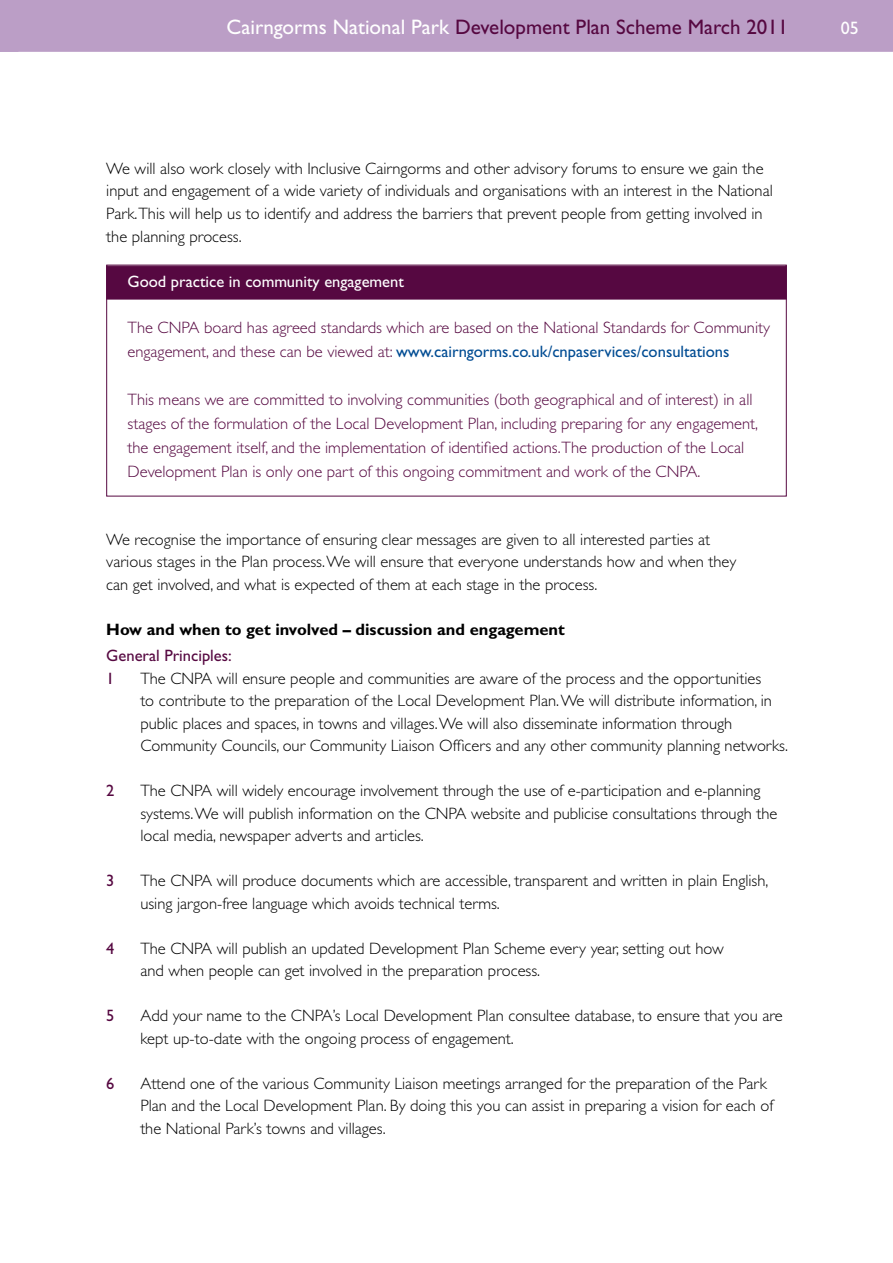
<style>
.page{position:relative;width:893px;height:1263px;background:#fff}
.page>*{position:absolute;margin:0;border:0;box-sizing:border-box;transform-origin:0 0}
.t1{font:21px "Gill Sans";color:#560841}
.t2{font:18px "Gill Sans";color:#fff}
.t3{font:300 16.5px/22.5px "Gill Sans";color:#000}
.t4{font:300 16.5px/24px "Gill Sans";color:#560841}
.t5{font:700 16.5px "Gill Sans";color:#000}
.t6{font:16.5px "Gill Sans";color:#fff}
.t7{font:16.5px/22.5px "Gill Sans";color:#560841}
.s1{color:#fff}
.s2{font-weight:400;color:#004c93}
</style>
<div class="page">
<div style="left:18px;top:0;width:875px;height:52px;background:#bb9ec6"></div>
<svg style="left:0;top:0;width:18px;height:52px"></svg>
<div style="left:106px;top:266px;width:681px;height:33px;background:#560841;border:1px solid #560841"></div>
<p class="t1" style="left:227px;top:15px;width:563px"><span class="s1">Cairngorms National Park</span> Development Plan Scheme March 2011</p>
<p class="t2" style="left:841px;top:17px;width:19px">05</p>
<p class="t3" style="left:106px;top:157px;width:668px">We will also work closely with Inclusive Cairngorms and other advisory forums to ensure we gain the input and engagement of a wide variety of individuals and organisations with an interest in the National Park.This will help us to identify and address the barriers that prevent people from getting involved in the planning process.</p>
<p class="t6" style="left:128px;top:271px;width:278px">Good practice in community engagement</p>
<p class="t4" style="left:128px;top:316px;width:644px">The CNPA board has agreed standards which are based on the National Standards for Community engagement, and these can be viewed at: <span class="s2">www.cairngorms.co.uk/cnpaservices/consultations</span></p>
<p class="t4" style="left:128px;top:388px;width:632px">This means we are committed to involving communities (both geographical and of interest) in all stages of the formulation of the Local Development Plan, including preparing for any engagement, the engagement itself, and the implementation of identified actions.The production of the Local Development Plan is only one part of this ongoing commitment and work of the CNPA.</p>
<p class="t3" style="left:106px;top:528px;width:631px">We recognise the importance of ensuring clear messages are given to all interested parties at various stages in the Plan process. We will ensure that everyone understands how and when they can get involved, and what is expected of them at each stage in the process.</p>
<p class="t5" style="left:106px;top:619px;width:460px">How and when to get involved – discussion and engagement</p>
<p class="t7" style="left:106px;top:645px;width:127px">General Principles:<br>1</p>
<p class="t3" style="left:140px;top:667px;width:649px">The CNPA will ensure people and communities are aware of the process and the opportunities<br>to contribute to the preparation of the Local Development Plan. We will distribute information, in public places and spaces, in towns and villages. We will also disseminate information through Community Councils, our Community Liaison Officers and any other community planning networks.</p>
<p class="t7" style="left:106px;top:780px;width:10px">2</p>
<p class="t3" style="left:140px;top:780px;width:639px">The CNPA will widely encourage involvement through the use of e-participation and e-planning systems. We will publish information on the CNPA website and publicise consultations through the local media, newspaper adverts and articles.</p>
<p class="t7" style="left:106px;top:870px;width:10px">3</p>
<p class="t3" style="left:140px;top:870px;width:630px">The CNPA will produce documents which are accessible, transparent and written in plain English, using jargon-free language which avoids technical terms.</p>
<p class="t7" style="left:106px;top:937px;width:10px">4</p>
<p class="t3" style="left:140px;top:937px;width:585px">The CNPA will publish an updated Development Plan Scheme every year, setting out how and when people can get involved in the preparation process.</p>
<p class="t7" style="left:106px;top:1005px;width:10px">5</p>
<p class="t3" style="left:140px;top:1005px;width:644px">Add your name to the CNPA’s Local Development Plan consultee database, to ensure that you are kept up-to-date with the ongoing process of engagement.</p>
<p class="t7" style="left:106px;top:1072px;width:10px">6</p>
<p class="t3" style="left:140px;top:1072px;width:634px">Attend one of the various Community Liaison meetings arranged for the preparation of the Park<br>Plan and the Local Development Plan. By doing this you can assist in preparing a vision for each of the National Park’s towns and villages.</p>
</div>
